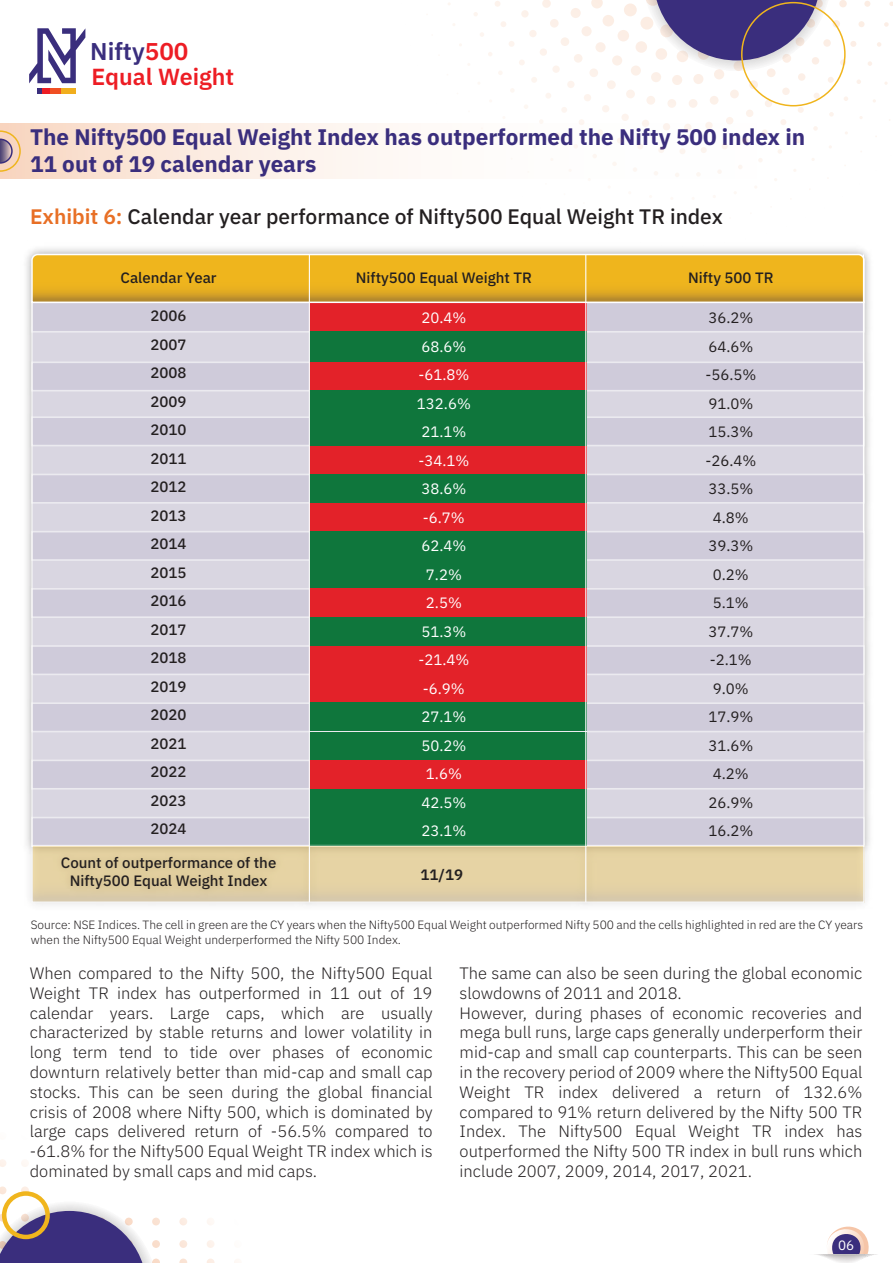
<style>
.page{position:relative;width:893px;height:1263px;background:#fff}
.page>*{position:absolute;margin:0;border:0;box-sizing:border-box;transform-origin:0 0}
.t1{font:600 24.3px "IBM Plex Sans";color:#3a2e7d}
.t2{font:600 23.25px "IBM Plex Sans";color:#ed1d24}
.t3{font:700 22.5px/27px "IBM Plex Sans";color:#3a2e7d}
.t4{font:500 21px "IBM Plex Sans";color:#231f20}
.t5{font:300 16.5px/19.8px "IBM Plex Sans";color:#231f20;text-align:justify}
.t6{font:500 15px/28.5px "IBM Plex Sans";color:#231f20;text-align:justify}
.t7{font:15px/28.5px "IBM Plex Sans";color:#fff;text-align:center}
.t8{font:15px/28.5px "IBM Plex Sans";color:#231f20;text-align:center}
.t9{font:600 15px "IBM Plex Sans";color:#231f20}
.t10{font:13.5px "IBM Plex Sans";color:#fff}
.t11{font:300 12px/14.4px "IBM Plex Sans";color:#231f20}
.s1{color:#ed1d24}
.s2{font-weight:600;color:#e86f25}
</style>
<div class="page">
<img style="left:26px;top:248px;width:844px;height:657px">
<div style="left:32px;top:301px;width:832px;height:545px;background:#d9d6e1;border:1px solid #fff"></div>
<div style="left:31px;top:301px;width:834px;height:32px;background:#cfcbda;border:2px solid #fff"></div>
<div style="left:31px;top:361px;width:834px;height:30px;background:#cfcbda;border:2px solid #fff"></div>
<div style="left:31px;top:416px;width:834px;height:30px;background:#cfcbda;border:2px solid #fff"></div>
<div style="left:31px;top:474px;width:834px;height:30px;background:#cfcbda;border:2px solid #fff"></div>
<div style="left:31px;top:531px;width:834px;height:30px;background:#cfcbda;border:2px solid #fff"></div>
<div style="left:31px;top:588px;width:834px;height:30px;background:#cfcbda;border:2px solid #fff"></div>
<div style="left:31px;top:645px;width:834px;height:30px;background:#cfcbda;border:2px solid #fff"></div>
<div style="left:31px;top:702px;width:834px;height:30px;background:#cfcbda;border:2px solid #fff"></div>
<div style="left:31px;top:759px;width:834px;height:30px;background:#cfcbda;border:2px solid #fff"></div>
<div style="left:31px;top:817px;width:834px;height:30px;background:#cfcbda;border:2px solid #fff"></div>
<div style="left:309px;top:302px;width:278px;height:30px;background:#e32229"></div>
<div style="left:309px;top:332px;width:278px;height:30px;background:#0f763c"></div>
<div style="left:309px;top:362px;width:278px;height:29px;background:#e32229"></div>
<div style="left:309px;top:390px;width:278px;height:28px;background:#0f763c"></div>
<div style="left:309px;top:418px;width:278px;height:28px;background:#0f763c"></div>
<div style="left:309px;top:446px;width:278px;height:29px;background:#e32229"></div>
<div style="left:309px;top:475px;width:278px;height:28px;background:#0f763c"></div>
<div style="left:309px;top:503px;width:278px;height:28px;background:#e32229"></div>
<div style="left:309px;top:531px;width:278px;height:29px;background:#0f763c"></div>
<div style="left:309px;top:560px;width:278px;height:29px;background:#0f763c"></div>
<div style="left:309px;top:588px;width:278px;height:29px;background:#e32229"></div>
<div style="left:309px;top:617px;width:278px;height:29px;background:#0f763c"></div>
<div style="left:309px;top:646px;width:278px;height:29px;background:#e32229"></div>
<div style="left:309px;top:675px;width:278px;height:29px;background:#e32229"></div>
<div style="left:309px;top:702px;width:278px;height:29px;background:#0f763c"></div>
<div style="left:309px;top:732px;width:278px;height:28px;background:#0f763c"></div>
<div style="left:309px;top:760px;width:278px;height:28px;background:#e32229"></div>
<div style="left:309px;top:789px;width:278px;height:29px;background:#0f763c"></div>
<div style="left:309px;top:817px;width:278px;height:29px;background:#0f763c"></div>
<div style="left:32px;top:845px;width:832px;height:57px;background:#e3d0a4"></div>
<div style="left:31px;top:845px;width:834px;height:58px;border:2px solid #fff"></div>
<svg style="left:31px;top:253px;width:834px;height:51px;background:#e6b233"></svg>
<hr style="left:309px;top:254px;width:1px;height:648px;background:#fff">
<hr style="left:585px;top:254px;width:1px;height:648px;background:#fff">
<hr style="left:863px;top:254px;width:1px;height:279px;background:#fff">
<div style="left:0;top:124px;width:801px;height:55px;background:linear-gradient(to right,#fae0cf,#fff)"></div>
<svg style="left:0;top:130px;width:21px;height:42px"></svg>
<svg style="left:815px;top:1226px;width:62px;height:37px"></svg>
<svg style="left:0;top:1159px;width:237px;height:104px"></svg>
<div style="left:2px;top:1191px;width:48px;height:48px;border:4px solid #f0b51d;border-radius:50%"></div>
<svg style="left:642px;top:0;width:190px;height:71px"></svg>
<div style="left:741px;top:2px;width:105px;height:104px;border:2px solid #f0b51d;border-radius:50%"></div>
<div style="left:61px;top:89px;width:15px;height:5px;background:#f1ae1d"></div>
<div style="left:50px;top:89px;width:11px;height:5px;background:#f04f23"></div>
<div style="left:42px;top:89px;width:8px;height:5px;background:#ed1d24"></div>
<svg style="left:37px;top:89px;width:5px;height:5px"></svg>
<svg style="left:29px;top:28px;width:56px;height:55px"></svg>
<h1 class="t1" style="left:90px;top:32px;width:100px">Nifty<span class="s1">500</span></h1>
<h2 class="t2" style="left:91px;top:59px;width:144px">Equal Weight</h2>
<h3 class="t3" style="left:30px;top:122px;width:777px">The Nifty500 Equal Weight Index has outperformed the Nifty 500 index in<br>11 out of 19 calendar years</h3>
<p class="t4" style="left:30px;top:200px;width:694px"><span class="s2">Exhibit 6:</span> Calendar year performance of Nifty500 Equal Weight TR index</p>
<p class="t6" style="left:120px;top:262px;width:98px">Calendar Year</p>
<p class="t6" style="left:356px;top:262px;width:178px">Nifty500 Equal Weight TR</p>
<p class="t6" style="left:688px;top:262px;width:87px">Nifty 500 TR</p>
<p class="t6" style="left:151px;top:301px;width:37px">2006<br>2007<br>2008<br>2009<br>2010<br>2011<br>2012<br>2013<br>2014<br>2015<br>2016<br>2017<br>2018<br>2019<br>2020<br>2021<br>2022<br>2023<br>2024</p>
<p class="t7" style="left:417px;top:302px;width:55px">20.4%<br>68.6% -61.8%<br>132.6%<br>21.1% -34.1%<br>38.6% -6.7%<br>62.4%<br>7.2%<br>2.5%<br>51.3% -21.4% -6.9%<br>27.1%<br>50.2%<br>1.6%<br>42.5%<br>23.1%</p>
<p class="t8" style="left:705px;top:302px;width:52px">36.2%<br>64.6% -56.5%<br>91.0%<br>15.3% -26.4%<br>33.5%<br>4.8%<br>39.3%<br>0.2%<br>5.1%<br>37.7% -2.1%<br>9.0%<br>17.9%<br>31.6%<br>4.2%<br>26.9%<br>16.2%</p>
<p class="t6" style="left:61px;top:852px;width:217px;line-height:18px;text-align:center">Count of outperformance of the<br>Nifty500 Equal Weight Index</p>
<p class="t9" style="left:420px;top:863px;width:44px">11/19</p>
<p class="t11" style="left:31px;top:917px;width:834px">Source: NSE Indices. The cell in green are the CY years when the Nifty500 Equal Weight outperformed Nifty 500 and the cells highlighted in red are the CY years when the Nifty500 Equal Weight underperformed the Nifty 500 Index.</p>
<p class="t5" style="left:30px;top:962px;width:404px">When compared to the Nifty 500, the Nifty500 Equal Weight TR index has outperformed in 11 out of 19 calendar years. Large caps, which are usually characterized by stable returns and lower volatility in long term tend to tide over phases of economic downturn relatively better than mid-cap and small cap stocks. This can be seen during the global financial crisis of 2008 where Nifty 500, which is dominated by large caps delivered return of -56.5% compared to -61.8% for the Nifty500 Equal Weight TR index which is dominated by small caps and mid caps.</p>
<p class="t5" style="left:460px;top:962px;width:404px;text-align:left">The same can also be seen during the global economic slowdowns of 2011 and 2018.<br>However, during phases of economic recoveries and mega bull runs, large caps generally underperform their mid-cap and small cap counterparts. This can be seen in the recovery period of 2009 where the Nifty500 Equal Weight TR index delivered a return of 132.6% compared to 91% return delivered by the Nifty 500 TR Index. The Nifty500 Equal Weight TR index has outperformed the Nifty 500 TR index in bull runs which include 2007, 2009, 2014, 2017, 2021.</p>
<p class="t10" style="left:838px;top:1235px;width:18px">06</p>
</div>
